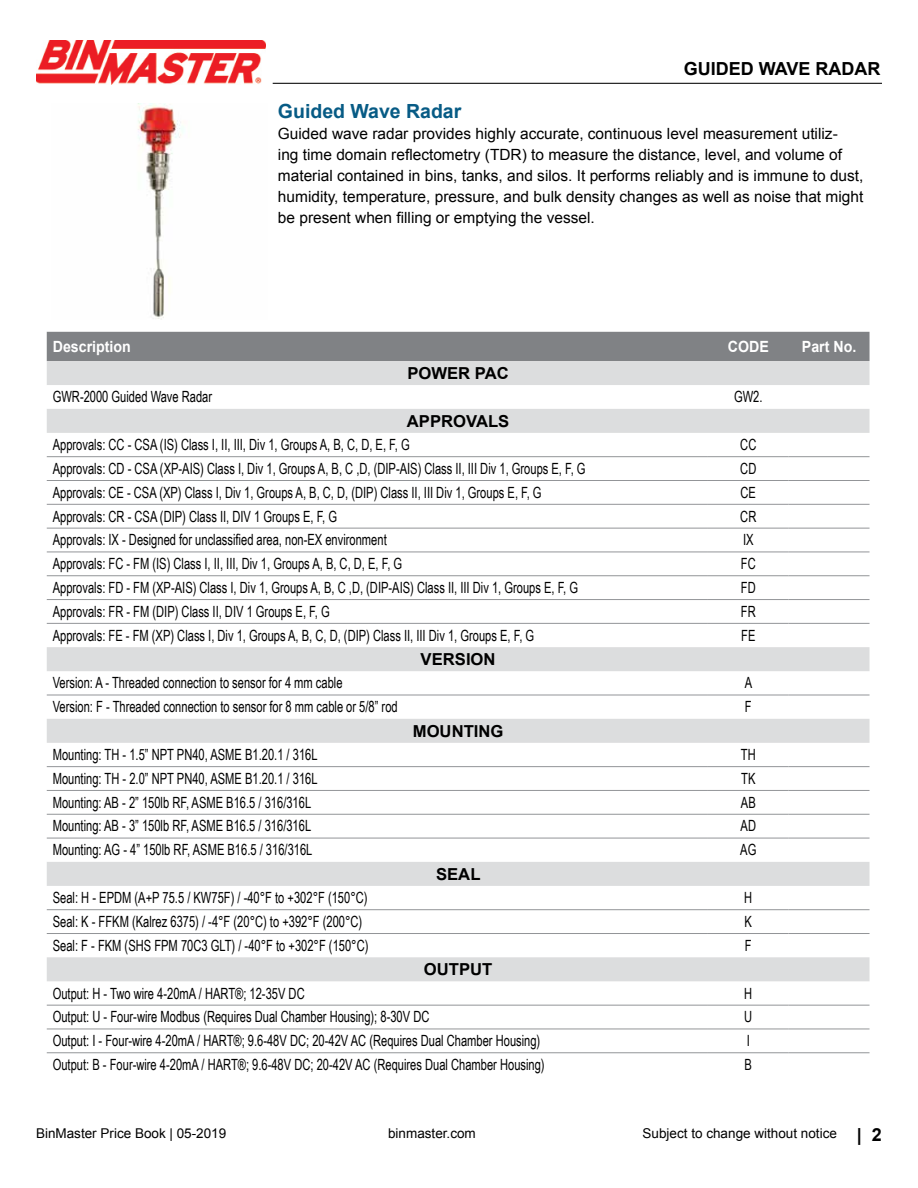
<style>
.page{position:relative;width:918px;height:1188px;background:#fff}
.page>*{position:absolute;margin:0;border:0;box-sizing:border-box;transform-origin:0 0}
.t1{font:700 19.5px "Arial";color:#075b85}
.t2{font:700 18px "Arial";color:#000}
.t3{font:700 16.5px "Arial";color:#000}
.t4{font:15.45px "Arial Narrow";color:#000;scale:.88 1}
.t5{font:15.45px/21px "Arial";color:#000}
.t6{font:700 15.45px "Arial";color:#fff;scale:.92 1}
.t7{font:13.5px "Arial";color:#000}
.s1{font-weight:700;font-size:18px}
</style>
<div class="page">
<img style="left:36px;top:40px;width:230px;height:45px">
<hr style="left:273px;top:83px;width:609px;height:1px;background:#000">
<img style="left:138px;top:104px;width:45px;height:216px">
<div style="left:47px;top:332px;width:823px;height:29px;background:#808285"></div>
<svg style="left:47px;top:361px;width:823px;height:620px"></svg>
<hr style="left:47px;top:456px;width:661px;height:1px;background:#939598">
<hr style="left:708px;top:456px;width:81px;height:1px;background:#939598">
<hr style="left:789px;top:456px;width:81px;height:1px;background:#939598">
<hr style="left:47px;top:480px;width:661px;height:1px;background:#939598">
<hr style="left:708px;top:480px;width:81px;height:1px;background:#939598">
<hr style="left:789px;top:480px;width:81px;height:1px;background:#939598">
<hr style="left:47px;top:504px;width:661px;height:1px;background:#939598">
<hr style="left:708px;top:504px;width:81px;height:1px;background:#939598">
<hr style="left:789px;top:504px;width:81px;height:1px;background:#939598">
<hr style="left:47px;top:528px;width:661px;height:1px;background:#939598">
<hr style="left:708px;top:528px;width:81px;height:1px;background:#939598">
<hr style="left:789px;top:528px;width:81px;height:1px;background:#939598">
<hr style="left:47px;top:552px;width:661px;height:1px;background:#939598">
<hr style="left:708px;top:552px;width:81px;height:1px;background:#939598">
<hr style="left:789px;top:552px;width:81px;height:1px;background:#939598">
<hr style="left:47px;top:575px;width:661px;height:1px;background:#939598">
<hr style="left:708px;top:575px;width:81px;height:1px;background:#939598">
<hr style="left:789px;top:575px;width:81px;height:1px;background:#939598">
<hr style="left:47px;top:599px;width:661px;height:1px;background:#939598">
<hr style="left:708px;top:599px;width:81px;height:1px;background:#939598">
<hr style="left:789px;top:599px;width:81px;height:1px;background:#939598">
<hr style="left:47px;top:623px;width:661px;height:1px;background:#939598">
<hr style="left:708px;top:623px;width:81px;height:1px;background:#939598">
<hr style="left:789px;top:623px;width:81px;height:1px;background:#939598">
<hr style="left:47px;top:695px;width:661px;height:1px;background:#939598">
<hr style="left:708px;top:695px;width:81px;height:1px;background:#939598">
<hr style="left:789px;top:695px;width:81px;height:1px;background:#939598">
<hr style="left:47px;top:766px;width:661px;height:1px;background:#939598">
<hr style="left:708px;top:766px;width:81px;height:1px;background:#939598">
<hr style="left:789px;top:766px;width:81px;height:1px;background:#939598">
<hr style="left:47px;top:790px;width:661px;height:1px;background:#939598">
<hr style="left:708px;top:790px;width:81px;height:1px;background:#939598">
<hr style="left:789px;top:790px;width:81px;height:1px;background:#939598">
<hr style="left:47px;top:814px;width:661px;height:1px;background:#939598">
<hr style="left:708px;top:814px;width:81px;height:1px;background:#939598">
<hr style="left:789px;top:814px;width:81px;height:1px;background:#939598">
<hr style="left:47px;top:838px;width:661px;height:1px;background:#939598">
<hr style="left:708px;top:838px;width:81px;height:1px;background:#939598">
<hr style="left:789px;top:838px;width:81px;height:1px;background:#939598">
<hr style="left:47px;top:909px;width:661px;height:1px;background:#939598">
<hr style="left:708px;top:909px;width:81px;height:1px;background:#939598">
<hr style="left:789px;top:909px;width:81px;height:1px;background:#939598">
<hr style="left:47px;top:933px;width:661px;height:1px;background:#939598">
<hr style="left:708px;top:933px;width:81px;height:1px;background:#939598">
<hr style="left:789px;top:933px;width:81px;height:1px;background:#939598">
<hr style="left:47px;top:1005px;width:661px;height:1px;background:#939598">
<hr style="left:708px;top:1005px;width:81px;height:1px;background:#939598">
<hr style="left:789px;top:1005px;width:81px;height:1px;background:#939598">
<hr style="left:47px;top:1029px;width:661px;height:1px;background:#939598">
<hr style="left:708px;top:1029px;width:81px;height:1px;background:#939598">
<hr style="left:789px;top:1029px;width:81px;height:1px;background:#939598">
<hr style="left:47px;top:1052px;width:661px;height:1px;background:#939598">
<hr style="left:708px;top:1052px;width:81px;height:1px;background:#939598">
<hr style="left:789px;top:1052px;width:81px;height:1px;background:#939598">
<p class="t2" style="left:684px;top:56px;width:198px">GUIDED WAVE RADAR</p>
<p class="t1" style="left:278px;top:98px;width:185px">Guided Wave Radar</p>
<p class="t5" style="left:278px;top:123px;width:587px">Guided wave radar provides highly accurate, continuous level measurement utiliz-<br>ing time domain reflectometry (TDR) to measure the distance, level, and volume of material contained in bins, tanks, and silos. It performs reliably and is immune to dust, humidity, temperature, pressure, and bulk density changes as well as noise that might be present when filling or emptying the vessel.</p>
<p class="t6" style="left:53px;top:336px;width:86px">Description</p>
<p class="t6" style="left:728px;top:336px;width:46px">CODE</p>
<p class="t6" style="left:802px;top:336px;width:61px">Part No.</p>
<p class="t3" style="left:407px;top:362px;width:103px">POWER PAC</p>
<p class="t4" style="left:53px;top:386px;width:183px">GWR-2000 Guided Wave Radar</p>
<p class="t4" style="left:734px;top:386px;width:34px">GW2.</p>
<p class="t3" style="left:407px;top:410px;width:104px">APPROVALS</p>
<p class="t4" style="left:53px;top:433px;width:407px">Approvals: CC - CSA (IS) Class I, II, III, Div 1, Groups A, B, C, D, E, F, G</p>
<p class="t4" style="left:740px;top:433px;width:20px">CC</p>
<p class="t4" style="left:53px;top:457px;width:607px">Approvals: CD - CSA (XP-AIS) Class I, Div 1, Groups A, B, C ,D, (DIP-AIS) Class II, III Div 1, Groups E, F, G</p>
<p class="t4" style="left:740px;top:457px;width:20px">CD</p>
<p class="t4" style="left:53px;top:481px;width:557px">Approvals: CE - CSA (XP) Class I, Div 1, Groups A, B, C, D, (DIP) Class II, III Div 1, Groups E, F, G</p>
<p class="t4" style="left:741px;top:481px;width:19px">CE</p>
<p class="t4" style="left:53px;top:505px;width:325px">Approvals: CR - CSA (DIP) Class II, DIV 1 Groups E, F, G</p>
<p class="t4" style="left:740px;top:505px;width:20px">CR</p>
<p class="t4" style="left:53px;top:529px;width:381px">Approvals: IX - Designed for unclassified area, non-EX environment</p>
<p class="t4" style="left:743px;top:529px;width:13px">IX</p>
<p class="t4" style="left:53px;top:552px;width:399px">Approvals: FC - FM (IS) Class I, II, III, Div 1, Groups A, B, C, D, E, F, G</p>
<p class="t4" style="left:741px;top:552px;width:18px">FC</p>
<p class="t4" style="left:53px;top:576px;width:599px">Approvals: FD - FM (XP-AIS) Class I, Div 1, Groups A, B, C ,D, (DIP-AIS) Class II, III Div 1, Groups E, F, G</p>
<p class="t4" style="left:741px;top:576px;width:18px">FD</p>
<p class="t4" style="left:53px;top:600px;width:316px">Approvals: FR - FM (DIP) Class II, DIV 1 Groups E, F, G</p>
<p class="t4" style="left:741px;top:600px;width:18px">FR</p>
<p class="t4" style="left:53px;top:624px;width:549px">Approvals: FE - FM (XP) Class I, Div 1, Groups A, B, C, D, (DIP) Class II, III Div 1, Groups E, F, G</p>
<p class="t4" style="left:741px;top:624px;width:18px">FE</p>
<p class="t3" style="left:421px;top:648px;width:77px">VERSION</p>
<p class="t4" style="left:53px;top:672px;width:331px">Version: A - Threaded connection to sensor for 4 mm cable</p>
<p class="t4" style="left:745px;top:672px;width:10px">A</p>
<p class="t4" style="left:53px;top:695px;width:394px">Version: F - Threaded connection to sensor for 8 mm cable or 5/8” rod</p>
<p class="t4" style="left:745px;top:695px;width:9px">F</p>
<p class="t3" style="left:413px;top:720px;width:92px">MOUNTING</p>
<p class="t4" style="left:53px;top:743px;width:302px">Mounting: TH - 1.5” NPT PN40, ASME B1.20.1 / 316L</p>
<p class="t4" style="left:741px;top:743px;width:18px">TH</p>
<p class="t4" style="left:53px;top:767px;width:302px">Mounting: TH - 2.0” NPT PN40, ASME B1.20.1 / 316L</p>
<p class="t4" style="left:741px;top:767px;width:18px">TK</p>
<p class="t4" style="left:53px;top:791px;width:295px">Mounting: AB - 2” 150lb RF, ASME B16.5 / 316/316L</p>
<p class="t4" style="left:741px;top:791px;width:18px">AB</p>
<p class="t4" style="left:53px;top:815px;width:295px">Mounting: AB - 3” 150lb RF, ASME B16.5 / 316/316L</p>
<p class="t4" style="left:741px;top:815px;width:19px">AD</p>
<p class="t4" style="left:53px;top:839px;width:297px">Mounting: AG - 4” 150lb RF, ASME B16.5 / 316/316L</p>
<p class="t4" style="left:740px;top:839px;width:20px">AG</p>
<p class="t3" style="left:436px;top:863px;width:46px">SEAL</p>
<p class="t4" style="left:53px;top:886px;width:359px">Seal: H - EPDM (A+P 75.5 / KW75F) / -40°F to +302°F (150°C)</p>
<p class="t4" style="left:744px;top:886px;width:11px">H</p>
<p class="t4" style="left:53px;top:910px;width:353px">Seal: K - FFKM (Kalrez 6375) / -4°F (20°C) to +392°F (200°C)</p>
<p class="t4" style="left:745px;top:910px;width:10px">K</p>
<p class="t4" style="left:53px;top:934px;width:360px">Seal: F - FKM (SHS FPM 70C3 GLT) / -40°F to +302°F (150°C)</p>
<p class="t4" style="left:745px;top:934px;width:9px">F</p>
<p class="t3" style="left:424px;top:959px;width:70px">OUTPUT</p>
<p class="t4" style="left:53px;top:982px;width:288px">Output: H - Two wire 4-20mA / HART®; 12-35V DC</p>
<p class="t4" style="left:744px;top:982px;width:11px">H</p>
<p class="t4" style="left:53px;top:1006px;width:430px">Output: U - Four-wire Modbus (Requires Dual Chamber Housing); 8-30V DC</p>
<p class="t4" style="left:744px;top:1006px;width:11px">U</p>
<p class="t4" style="left:53px;top:1029px;width:556px">Output: I - Four-wire 4-20mA / HART®; 9.6-48V DC; 20-42V AC (Requires Dual Chamber Housing)</p>
<p class="t4" style="left:747px;top:1029px;width:5px">I</p>
<p class="t4" style="left:53px;top:1053px;width:561px">Output: B - Four-wire 4-20mA / HART®; 9.6-48V DC; 20-42V AC (Requires Dual Chamber Housing)</p>
<p class="t4" style="left:745px;top:1053px;width:10px">B</p>
<p class="t7" style="left:36px;top:1124px;width:192px">BinMaster Price Book | 05-2019</p>
<p class="t7" style="left:388px;top:1124px;width:89px">binmaster.com</p>
<p class="t7" style="left:643px;top:1124px;width:241px">Subject to change without notice <span class="s1">| 2</span></p>
</div>
